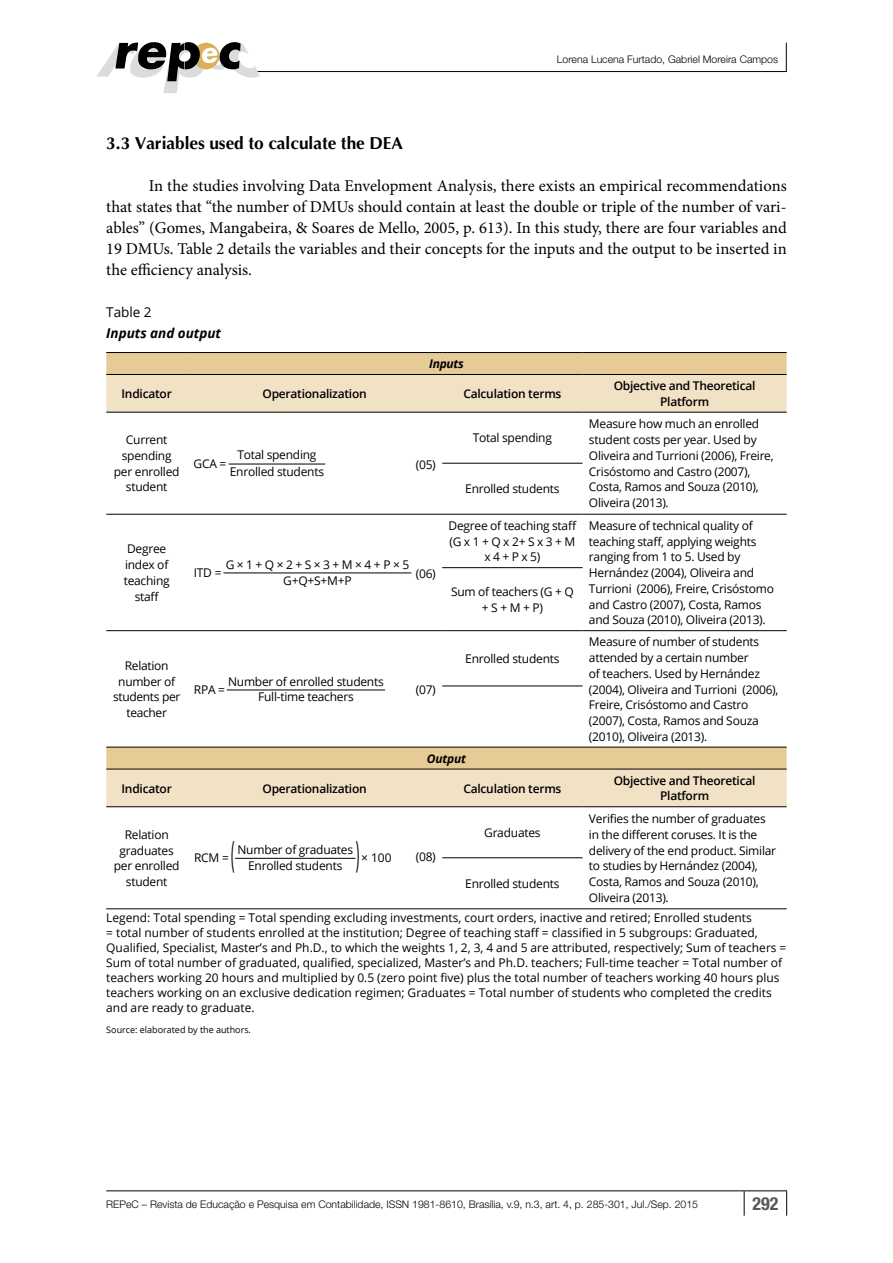
<style>
.page{position:relative;width:893px;height:1263px;background:#fff}
.page>*{position:absolute;margin:0;border:0;box-sizing:border-box;transform-origin:0 0}
.t1{font:36px "Open Sans";color:#000;scale:.33 1}
.t2{font:700 condensed 18px "Helvetica Neue LT Std";color:#58585a}
.miolo_SUBTITULO{font:700 17.25px "Optima";color:#000}
.texto_GERAL{font:16.5px/21px "Minion Pro";letter-spacing:-.005em;color:#000;text-align:justify}
.box_TIT_TAB{font:italic 700 13.5px/21px "Open Sans";color:#000}
.box_TEXTO{font:12px/15.8px "Open Sans";letter-spacing:-.02em;color:#000;text-align:center}
.box_TEXTO-2{font:12px/15px "Open Sans";color:#000}
.box_TEXTO-3{font:600 12px/15.8px "Open Sans";letter-spacing:-.02em;color:#000;text-align:center}
.box_KBCA{font:italic 700 12px "Open Sans";letter-spacing:-.02em;color:#000}
.t3{font:300 10.5px "Helvetica Neue LT Std";color:#000}
.box_FONTE{font:9px "Open Sans";color:#000}
.s1{font-weight:400;font-style:normal}
</style>
<div class="page">
<hr style="left:106px;top:1190px;width:638px;height:1px;background:#000">
<hr style="left:744px;top:1190px;width:43px;height:1px;background:#000">
<svg style="left:744px;top:1191px;width:1px;height:25px"></svg>
<svg style="left:786px;top:1191px;width:1px;height:25px"></svg>
<hr style="left:255px;top:71px;width:531px;height:1px;background:#000">
<svg style="left:97px;top:42px;width:163px;height:51px"></svg>
<svg style="left:786px;top:43px;width:1px;height:29px"></svg>
<div style="left:106px;top:353px;width:681px;height:21px;background:#e7cb96"></div>
<svg style="left:106px;top:375px;width:681px;height:431px"></svg>
<hr style="left:442px;top:463px;width:141px;height:1px;background:#000">
<hr style="left:442px;top:514px;width:141px;height:1px;background:#000">
<hr style="left:442px;top:567px;width:141px;height:1px;background:#000">
<hr style="left:442px;top:630px;width:141px;height:1px;background:#000">
<hr style="left:442px;top:686px;width:141px;height:1px;background:#000">
<hr style="left:442px;top:857px;width:141px;height:1px;background:#000">
<hr style="left:106px;top:352px;width:81px;height:1px;background:#000">
<hr style="left:187px;top:352px;width:255px;height:1px;background:#000">
<hr style="left:442px;top:352px;width:141px;height:1px;background:#000">
<hr style="left:583px;top:352px;width:204px;height:1px;background:#000">
<hr style="left:442px;top:747px;width:141px;height:1px;background:#000">
<hr style="left:106px;top:374px;width:81px;height:1px;background:#000">
<hr style="left:187px;top:374px;width:255px;height:1px;background:#000">
<hr style="left:442px;top:374px;width:141px;height:1px;background:#000">
<hr style="left:583px;top:374px;width:204px;height:1px;background:#000">
<hr style="left:442px;top:412px;width:141px;height:1px;background:#000">
<hr style="left:106px;top:769px;width:81px;height:1px;background:#000">
<hr style="left:187px;top:769px;width:255px;height:1px;background:#000">
<hr style="left:442px;top:769px;width:141px;height:1px;background:#000">
<hr style="left:583px;top:769px;width:204px;height:1px;background:#000">
<hr style="left:442px;top:806px;width:141px;height:1px;background:#000">
<hr style="left:583px;top:412px;width:204px;height:1px;background:#000">
<hr style="left:583px;top:514px;width:204px;height:1px;background:#000">
<hr style="left:583px;top:630px;width:204px;height:1px;background:#000">
<hr style="left:583px;top:747px;width:204px;height:1px;background:#000">
<hr style="left:583px;top:806px;width:204px;height:1px;background:#000">
<hr style="left:187px;top:806px;width:255px;height:1px;background:#000">
<hr style="left:106px;top:806px;width:81px;height:1px;background:#000">
<hr style="left:106px;top:747px;width:81px;height:1px;background:#000">
<hr style="left:187px;top:747px;width:255px;height:1px;background:#000">
<hr style="left:187px;top:630px;width:255px;height:1px;background:#000">
<hr style="left:106px;top:630px;width:81px;height:1px;background:#000">
<hr style="left:106px;top:412px;width:81px;height:1px;background:#000">
<hr style="left:106px;top:514px;width:81px;height:1px;background:#000">
<hr style="left:187px;top:412px;width:255px;height:1px;background:#000">
<hr style="left:187px;top:514px;width:255px;height:1px;background:#000">
<hr style="left:106px;top:908px;width:81px;height:1px;background:#000">
<hr style="left:187px;top:908px;width:255px;height:1px;background:#000">
<hr style="left:442px;top:908px;width:141px;height:1px;background:#000">
<hr style="left:583px;top:908px;width:204px;height:1px;background:#000">
<hr style="left:229px;top:464px;width:96px;height:1px;background:#000">
<hr style="left:223px;top:572px;width:188px;height:1px;background:#000">
<hr style="left:227px;top:690px;width:158px;height:1px;background:#000">
<hr style="left:235px;top:858px;width:120px;height:1px;background:#000">
<p class="t3" style="left:557px;top:53px;width:223px">Lorena Lucena Furtado, Gabriel Moreira Campos</p>
<p class="miolo_SUBTITULO" style="left:106px;top:132px;width:298px">3.3 Variables used to calculate the DEA</p>
<p class="texto_GERAL" style="left:106px;top:175px;width:682px;text-indent:43px">In the studies involving Data Envelopment Analysis, there exists an empirical recommendations that states that “the number of DMUs should contain at least the double or triple of the number of vari&shy;ables” (Gomes, Mangabeira, &amp; Soares de Mello, 2005, p. 613). In this study, there are four variables and 19 DMUs. Table 2 details the variables and their concepts for the inputs and the output to be inserted in the efficiency analysis.</p>
<p class="box_TIT_TAB" style="left:106px;top:301px;width:116px"><span class="s1">Table 2<br></span>Inputs and output</p>
<p class="box_KBCA" style="left:429px;top:355px;width:36px">Inputs</p>
<p class="box_TEXTO-3" style="left:122px;top:385px;width:52px">Indicator</p>
<p class="box_TEXTO-3" style="left:263px;top:385px;width:106px">Operationalization</p>
<p class="box_TEXTO-3" style="left:463px;top:385px;width:100px">Calculation terms</p>
<p class="box_TEXTO-3" style="left:614px;top:378px;width:143px">Objective and Theoretical<br>Platform</p>
<p class="box_TEXTO" style="left:114px;top:432px;width:67px">Current spending per enrolled student</p>
<p class="box_TEXTO" style="left:589px;top:416px;width:186px;text-align:left">Measure how much an enrolled student costs per year. Used by<br>Oliveira and Turrioni (2006), Freire,<br>Crisóstomo and Castro (2007),<br>Costa, Ramos and Souza (2010),<br>Oliveira (2013).</p>
<p class="box_TEXTO" style="left:473px;top:430px;width:81px">Total spending</p>
<p class="box_TEXTO" style="left:230px;top:446px;width:96px;line-height:16.6px">Total spending<br>Enrolled students</p>
<p class="box_TEXTO" style="left:194px;top:455px;width:34px">GCA =</p>
<p class="box_TEXTO" style="left:416px;top:456px;width:22px">(05)</p>
<p class="box_TEXTO" style="left:465px;top:481px;width:96px">Enrolled students</p>
<p class="box_TEXTO" style="left:124px;top:541px;width:48px">Degree index of teaching staff</p>
<p class="box_TEXTO" style="left:113px;top:657px;width:69px">Relation number of students per teacher</p>
<p class="box_TEXTO" style="left:226px;top:556px;width:185px;line-height:16.6px">G × 1 + Q × 2 + S × 3 + M × 4 + P × 5<br>G+Q+S+M+P</p>
<p class="box_TEXTO" style="left:194px;top:565px;width:29px">ITD =</p>
<p class="box_TEXTO" style="left:416px;top:565px;width:22px">(06)</p>
<p class="box_TEXTO" style="left:228px;top:673px;width:157px">Number of enrolled students<br>Full-time teachers</p>
<p class="box_TEXTO" style="left:194px;top:681px;width:33px">RPA =</p>
<p class="box_TEXTO" style="left:416px;top:681px;width:22px">(07)</p>
<p class="box_TEXTO" style="left:449px;top:517px;width:130px">Degree of teaching staff (G x 1 + Q x 2+ S x 3 + M x 4 + P x 5)</p>
<p class="box_TEXTO" style="left:589px;top:517px;width:186px;text-align:left">Measure of technical quality of teaching staff, applying weights ranging from 1 to 5. Used by<br>Hernández (2004), Oliveira and<br>Turrioni (2006), Freire, Crisóstomo and Castro (2007), Costa, Ramos and Souza (2010), Oliveira (2013).</p>
<p class="box_TEXTO" style="left:451px;top:583px;width:124px">Sum of teachers (G + Q + S + M + P)</p>
<p class="box_TEXTO" style="left:465px;top:650px;width:96px">Enrolled students</p>
<p class="box_TEXTO" style="left:589px;top:634px;width:191px;text-align:left">Measure of number of students attended by a certain number<br>of teachers. Used by Hernández (2004), Oliveira and Turrioni (2006),<br>Freire, Crisóstomo and Castro (2007), Costa, Ramos and Souza (2010), Oliveira (2013).</p>
<p class="box_KBCA" style="left:427px;top:750px;width:41px">Output</p>
<p class="box_TEXTO-3" style="left:122px;top:780px;width:52px">Indicator</p>
<p class="box_TEXTO-3" style="left:263px;top:780px;width:106px">Operationalization</p>
<p class="box_TEXTO-3" style="left:463px;top:780px;width:100px">Calculation terms</p>
<p class="box_TEXTO-3" style="left:614px;top:772px;width:143px">Objective and Theoretical<br>Platform</p>
<p class="box_TEXTO" style="left:114px;top:826px;width:67px">Relation graduates per enrolled student</p>
<p class="box_TEXTO" style="left:589px;top:810px;width:189px;text-align:left">Verifies the number of graduates in the different coruses. It is the delivery of the end product. Similar to studies by Hernández (2004),<br>Costa, Ramos and Souza (2010),<br>Oliveira (2013).</p>
<p class="box_TEXTO" style="left:484px;top:824px;width:58px">Graduates</p>
<p class="t1" style="left:231px;top:830px;width:12px">(</p>
<p class="t1" style="left:356px;top:830px;width:12px">)</p>
<p class="box_TEXTO" style="left:416px;top:848px;width:22px">(08)</p>
<p class="box_TEXTO" style="left:237px;top:841px;width:117px">Number of graduates<br>Enrolled students</p>
<p class="box_TEXTO" style="left:194px;top:850px;width:36px">RCM =</p>
<p class="box_TEXTO" style="left:361px;top:850px;width:32px">× 100</p>
<p class="box_TEXTO" style="left:465px;top:875px;width:96px">Enrolled students</p>
<p class="box_TEXTO-2" style="left:106px;top:910px;width:682px">Legend: Total spending = Total spending excluding investments, court orders, inactive and retired; Enrolled students<br>= total number of students enrolled at the institution; Degree of teaching staff = classified in 5 subgroups: Graduated, Qualified, Specialist, Master’s and Ph.D., to which the weights 1, 2, 3, 4 and 5 are attributed, respectively; Sum of teachers = Sum of total number of graduated, qualified, specialized, Master’s and Ph.D. teachers; Full-time teacher = Total number of teachers working 20 hours and multiplied by 0.5 (zero point five) plus the total number of teachers working 40 hours plus teachers working on an exclusive dedication regimen; Graduates = Total number of students who completed the credits and are ready to graduate.</p>
<p class="box_FONTE" style="left:106px;top:1023px;width:146px">Source: elaborated by the authors.</p>
<p class="t3" style="left:106px;top:1197px;width:593px">REPeC – Revista de Educação e Pesquisa em Contabilidade, ISSN 1981-8610, Brasília, v.9, n.3, art. 4, p. 285-301, Jul./Sep. 2015</p>
<h2 class="t2" style="left:752px;top:1192px;width:27px">292</h2>
</div>
